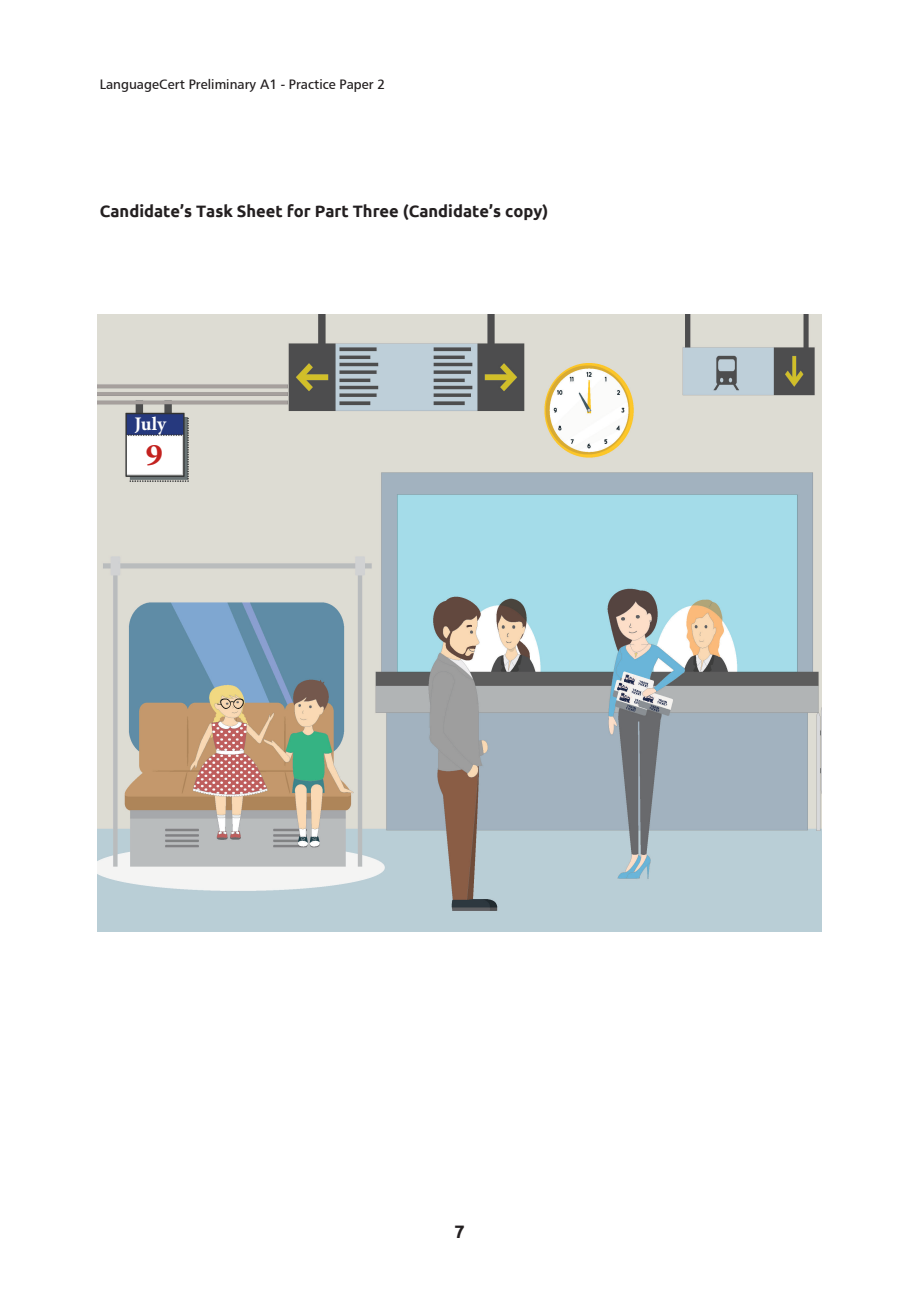
<style>
.page{position:relative;width:919px;height:1289px;background:#fff}
.page>*{position:absolute;margin:0;border:0;box-sizing:border-box;transform-origin:0 0}
.t1{font:700 31.5px "Minion Pro";color:#c3221f;scale:1.09 1}
.t2{font:700 19.2px "Minion Pro";color:#fff}
.t3{font:700 18px "Ubuntu";color:#231f20}
.t4{font:700 16.5px "Ubuntu";color:#231f20}
.t5{font:13.5px "PF Catalog";color:#231f20}
</style>
<div class="page">
<img style="left:98px;top:314px;width:723px;height:617px">
<p class="t5" style="left:100px;top:77px;width:287px">LanguageCert Preliminary A1 - Practice Paper 2</p>
<p class="t4" style="left:100px;top:201px;width:450px">Candidate’s Task Sheet for Part Three (Candidate’s copy)</p>
<p class="t2" style="left:134px;top:410px;width:33px">July</p>
<h1 class="t1" style="left:146px;top:433px;width:17px">9</h1>
<p class="t3" style="left:454px;top:1220px;width:12px">7</p>
</div>
